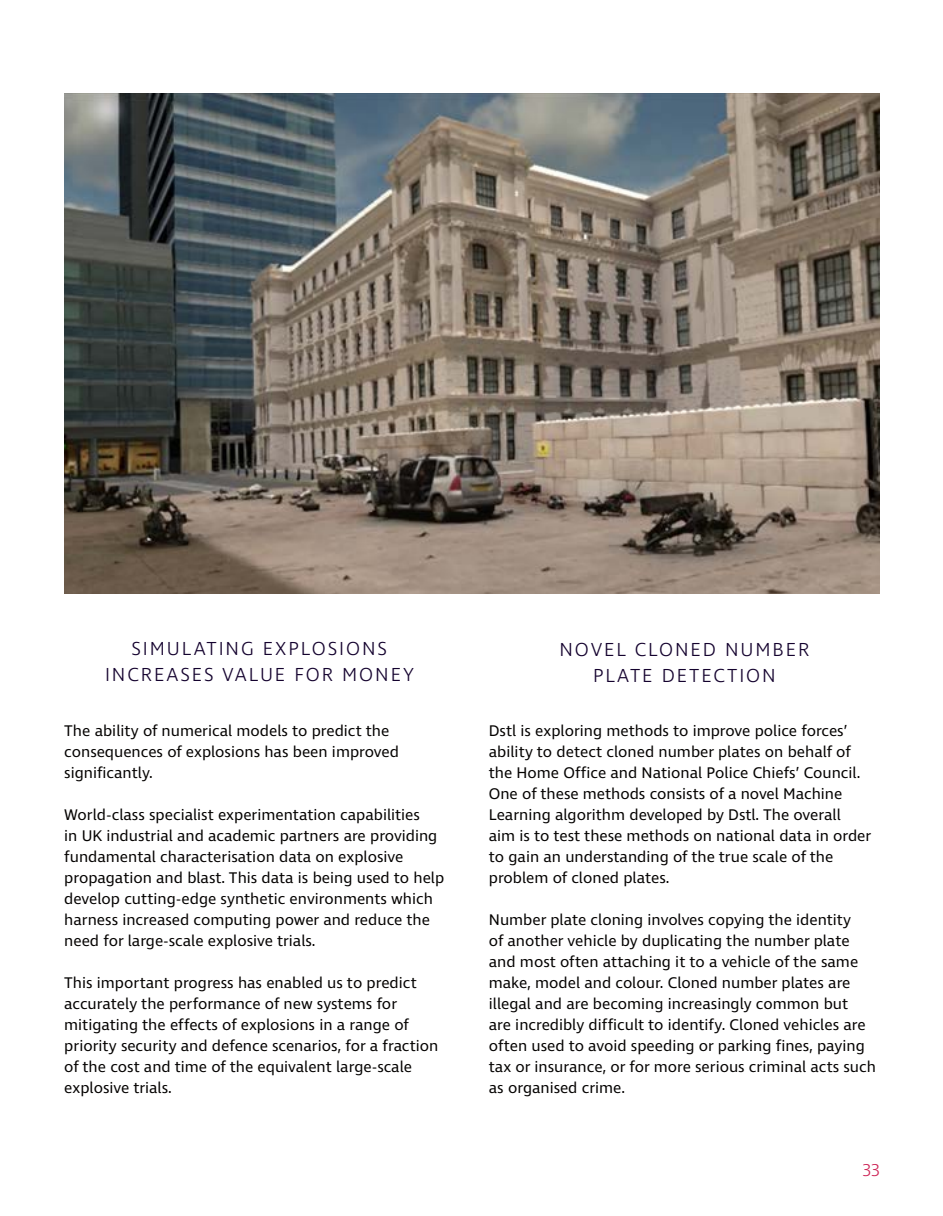
<style>
.page{position:relative;width:943px;height:1216px;background:#fff}
.page>*{position:absolute;margin:0;border:0;box-sizing:border-box;transform-origin:0 0}
.t1{font:300 19.25px/26.2px "Ingradual";letter-spacing:.1em;color:#14022e;text-align:center}
.t2{font:300 17.5px "Ingradual";color:#cd2456}
.t3{font:15.75px/21px "Ingradual";color:#040200}
</style>
<div class="page">
<img style="left:64px;top:94px;width:816px;height:500px">
<p class="t1" style="left:105px;top:634px;width:310px">SIMULATING EXPLOSIONS<br>INCREASES VALUE FOR MONEY</p>
<p class="t3" style="left:64px;top:719px;width:336px">The ability of numerical models to predict the consequences of explosions has been improved significantly.</p>
<p class="t3" style="left:64px;top:803px;width:381px">World-class specialist experimentation capabilities<br>in UK industrial and academic partners are providing fundamental characterisation data on explosive propagation and blast. This data is being used to help develop cutting-edge synthetic environments which harness increased computing power and reduce the need for large-scale explosive trials.</p>
<p class="t3" style="left:64px;top:971px;width:376px">This important progress has enabled us to predict accurately the performance of new systems for mitigating the effects of explosions in a range of priority security and defence scenarios, for a fraction of the cost and time of the equivalent large-scale explosive trials.</p>
<p class="t1" style="left:559px;top:635px;width:251px">NOVEL CLONED NUMBER<br>PLATE DETECTION</p>
<p class="t3" style="left:489px;top:719px;width:384px">Dstl is exploring methods to improve police forces’ ability to detect cloned number plates on behalf of the Home Office and National Police Chiefs’ Council.<br>One of these methods consists of a novel Machine Learning algorithm developed by Dstl. The overall<br>aim is to test these methods on national data in order to gain an understanding of the true scale of the problem of cloned plates.</p>
<p class="t3" style="left:489px;top:908px;width:388px">Number plate cloning involves copying the identity<br>of another vehicle by duplicating the number plate and most often attaching it to a vehicle of the same make, model and colour. Cloned number plates are illegal and are becoming increasingly common but<br>are incredibly difficult to identify. Cloned vehicles are often used to avoid speeding or parking fines, paying tax or insurance, or for more serious criminal acts such as organised crime.</p>
<p class="t2" style="left:862px;top:1157px;width:19px">33</p>
</div>
